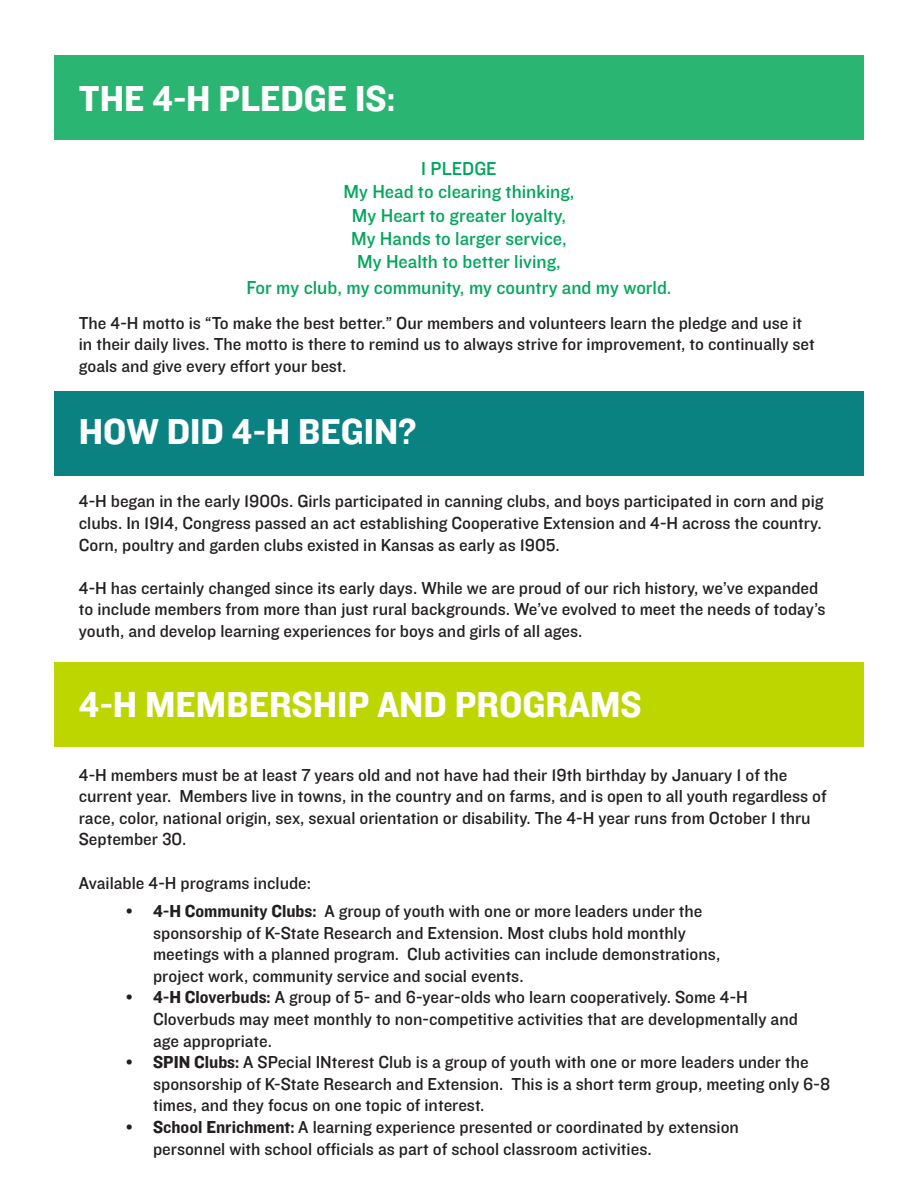
<style>
.page{position:relative;width:918px;height:1188px;background:#fff}
.page>*{position:absolute;margin:0;border:0;box-sizing:border-box;transform-origin:0 0}
.t1{font:37.5px "Knockout 51 Middleweight";color:#fff}
.t2{font:19.5px "Knockout 31 Junior Middlewt";color:#00a65d}
.t3{font:18px/21.6px "Knockout 31 Junior Middlewt";color:#231f20}
.s1{font-family:"Knockout 51 Middleweight"}
</style>
<div class="page">
<div style="left:54px;top:392px;width:810px;height:84px;background:#0a8282"></div>
<div style="left:54px;top:56px;width:810px;height:84px;background:#2bb572"></div>
<div style="left:54px;top:663px;width:810px;height:84px;background:#bed600"></div>
<p class="t1" style="left:79px;top:73px;width:318px">THE 4-H PLEDGE IS:</p>
<p class="t2" style="left:421px;top:155px;width:77px">I PLEDGE</p>
<p class="t2" style="left:344px;top:178px;width:232px">My Head to clearing thinking,</p>
<p class="t2" style="left:352px;top:202px;width:216px">My Heart to greater loyalty,</p>
<p class="t2" style="left:351px;top:225px;width:217px">My Hands to larger service,</p>
<p class="t2" style="left:357px;top:249px;width:205px">My Health to better living,</p>
<p class="t2" style="left:246px;top:274px;width:427px">For my club, my community, my country and my world.</p>
<p class="t3" style="left:79px;top:311px;width:737px">The 4-H motto is “To make the best better.” Our members and volunteers learn the pledge and use it in their daily lives. The motto is there to remind us to always strive for improvement, to continually set goals and give every effort your best.</p>
<p class="t1" style="left:79px;top:406px;width:339px">HOW DID 4-H BEGIN?</p>
<p class="t3" style="left:79px;top:490px;width:746px;text-align:justify">4-H began in the early 1900s. Girls participated in canning clubs, and boys participated in corn and pig clubs. In 1914, Congress passed an act establishing Cooperative Extension and 4-H across the country.<br>Corn, poultry and garden clubs existed in Kansas as early as 1905.</p>
<p class="t3" style="left:79px;top:576px;width:748px">4-H has certainly changed since its early days. While we are proud of our rich history, we’ve expanded to include members from more than just rural backgrounds. We’ve evolved to meet the needs of today’s youth, and develop learning experiences for boys and girls of all ages.</p>
<p class="t1" style="left:79px;top:679px;width:564px">4-H MEMBERSHIP AND PROGRAMS</p>
<p class="t3" style="left:79px;top:763px;width:749px">4-H members must be at least 7 years old and not have had their 19th birthday by January 1 of the current year. Members live in towns, in the country and on farms, and is open to all youth regardless of race, color, national origin, sex, sexual orientation or disability. The 4-H year runs from October 1 thru September 30.</p>
<p class="t3" style="left:79px;top:871px;width:234px">Available 4-H programs include:</p>
<p class="t3" style="left:153px;top:899px;width:569px;text-indent:-27px"><span class="s1">• 4-H Community Clubs:</span> A group of youth with one or more leaders under the sponsorship of K-State Research and Extension. Most clubs hold monthly meetings with a planned program. Club activities can include demonstrations, project work, community service and social events.</p>
<p class="t3" style="left:153px;top:986px;width:646px;text-indent:-27px"><span class="s1">• 4-H Cloverbuds:</span> A group of 5- and 6-year-olds who learn cooperatively. Some 4-H<br>Cloverbuds may meet monthly to non-competitive activities that are developmentally and age appropriate.</p>
<p class="t3" style="left:153px;top:1050px;width:679px;text-indent:-27px"><span class="s1">• SPIN Clubs:</span> A SPecial INterest Club is a group of youth with one or more leaders under the sponsorship of K-State Research and Extension. This is a short term group, meeting only 6-8 times, and they focus on one topic of interest.</p>
<p class="t3" style="left:153px;top:1115px;width:587px;text-indent:-27px"><span class="s1">• School Enrichment:</span> A learning experience presented or coordinated by extension personnel with school officials as part of school classroom activities.</p>
</div>
